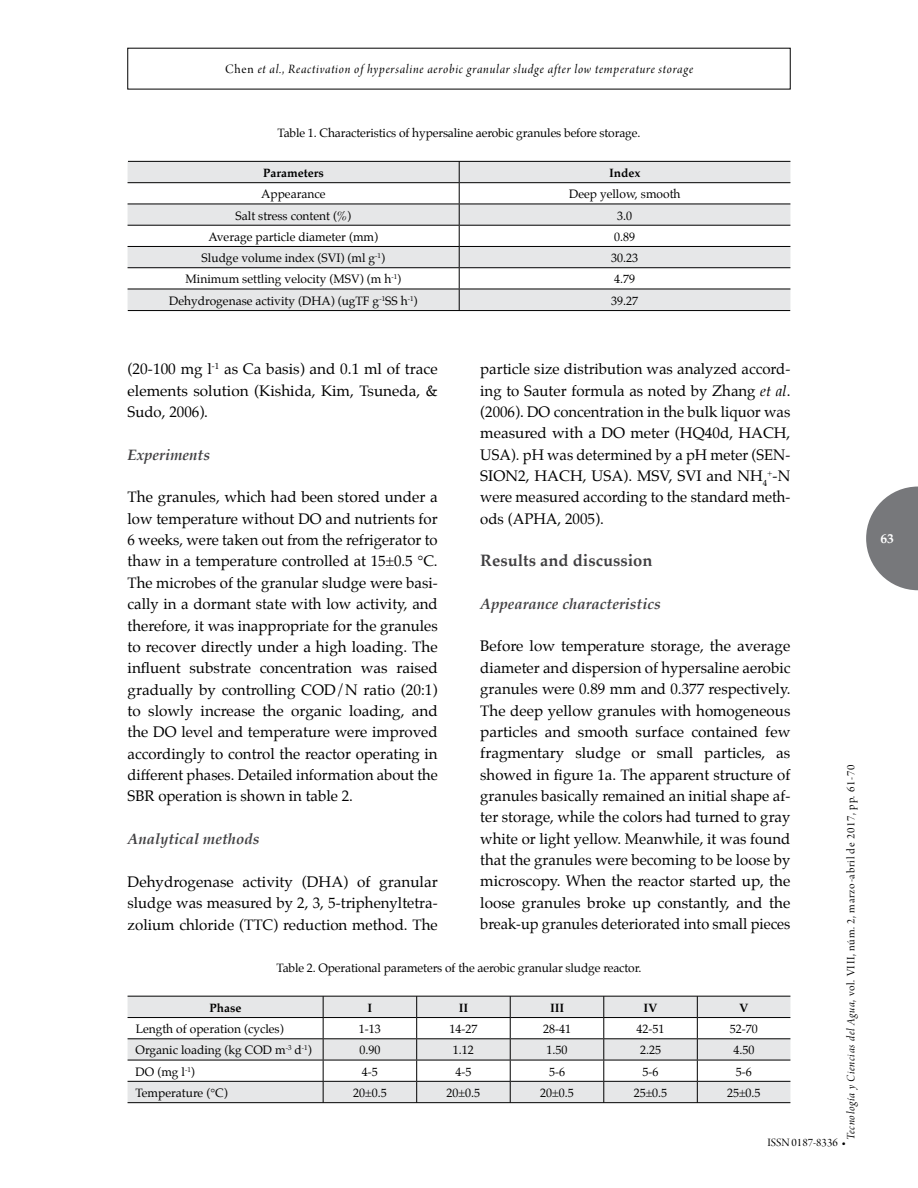
<style>
.page{position:relative;width:918px;height:1188px;background:#fff}
.page>*{position:absolute;margin:0;border:0;box-sizing:border-box;transform-origin:0 0}
.t1{font:700 16.5px "Palatino";color:#414042}
.t2{font:15px/21.3px "Palatino";color:#000;text-align:justify}
.t3{font:italic 700 15px "Palatino";color:#414042}
.t4{font:13.5px "Arno Pro Italic Display";letter-spacing:.055em;color:#000}
.t5{font:700 13.5px "Palatino";color:#fff}
.t6{font:12px "Palatino";color:#000}
.t7{font:12px "Arno Pro Display";letter-spacing:.055em;color:#000}
.t8{font:700 12px "Palatino";color:#000}
.t9{font:12px "Arno Pro Display";color:#000}
.s1{font-family:"Arno Pro Display"}
.s2{font-style:italic}
.s3{font-family:"Arno Pro Italic Display"}
.s4{font-family:"Arno Pro"}
</style>
<div class="page">
<svg style="left:866px;top:487px;width:52px;height:103px"></svg>
<svg style="left:128px;top:162px;width:662px;height:148px;fill:#e6e7e8"></svg>
<hr style="left:128px;top:182px;width:331px;height:1px;background:#000">
<hr style="left:459px;top:182px;width:331px;height:1px;background:#000">
<hr style="left:128px;top:204px;width:331px;height:1px;background:#000">
<hr style="left:459px;top:204px;width:331px;height:1px;background:#000">
<hr style="left:128px;top:225px;width:331px;height:1px;background:#000">
<hr style="left:459px;top:225px;width:331px;height:1px;background:#000">
<hr style="left:128px;top:246px;width:331px;height:1px;background:#000">
<hr style="left:459px;top:246px;width:331px;height:1px;background:#000">
<hr style="left:128px;top:267px;width:331px;height:1px;background:#000">
<hr style="left:459px;top:267px;width:331px;height:1px;background:#000">
<hr style="left:128px;top:289px;width:331px;height:1px;background:#000">
<hr style="left:459px;top:289px;width:331px;height:1px;background:#000">
<svg style="left:459px;top:162px;width:1px;height:148px"></svg>
<hr style="left:128px;top:161px;width:662px;height:1px;background:#000">
<hr style="left:128px;top:310px;width:662px;height:1px;background:#000">
<svg style="left:128px;top:997px;width:662px;height:105px;fill:#e6e7e8"></svg>
<hr style="left:128px;top:1017px;width:195px;height:1px;background:#000">
<hr style="left:323px;top:1017px;width:94px;height:1px;background:#000">
<hr style="left:417px;top:1017px;width:93px;height:1px;background:#000">
<hr style="left:510px;top:1017px;width:94px;height:1px;background:#000">
<hr style="left:604px;top:1017px;width:93px;height:1px;background:#000">
<hr style="left:697px;top:1017px;width:93px;height:1px;background:#000">
<hr style="left:128px;top:1038px;width:195px;height:1px;background:#000">
<hr style="left:323px;top:1038px;width:94px;height:1px;background:#000">
<hr style="left:417px;top:1038px;width:93px;height:1px;background:#000">
<hr style="left:510px;top:1038px;width:94px;height:1px;background:#000">
<hr style="left:604px;top:1038px;width:93px;height:1px;background:#000">
<hr style="left:697px;top:1038px;width:93px;height:1px;background:#000">
<hr style="left:128px;top:1060px;width:195px;height:1px;background:#000">
<hr style="left:323px;top:1060px;width:94px;height:1px;background:#000">
<hr style="left:417px;top:1060px;width:93px;height:1px;background:#000">
<hr style="left:510px;top:1060px;width:94px;height:1px;background:#000">
<hr style="left:604px;top:1060px;width:93px;height:1px;background:#000">
<hr style="left:697px;top:1060px;width:93px;height:1px;background:#000">
<hr style="left:128px;top:1081px;width:195px;height:1px;background:#000">
<hr style="left:323px;top:1081px;width:94px;height:1px;background:#000">
<svg style="left:323px;top:997px;width:1px;height:105px"></svg>
<hr style="left:417px;top:1081px;width:93px;height:1px;background:#000">
<svg style="left:416px;top:997px;width:1px;height:105px"></svg>
<hr style="left:510px;top:1081px;width:94px;height:1px;background:#000">
<svg style="left:510px;top:997px;width:1px;height:105px"></svg>
<hr style="left:604px;top:1081px;width:93px;height:1px;background:#000">
<svg style="left:603px;top:997px;width:1px;height:105px"></svg>
<hr style="left:697px;top:1081px;width:93px;height:1px;background:#000">
<svg style="left:697px;top:997px;width:1px;height:105px"></svg>
<hr style="left:128px;top:996px;width:662px;height:1px;background:#000">
<hr style="left:128px;top:1102px;width:662px;height:1px;background:#000">
<p class="t4" style="left:225px;top:62px;width:470px"><span class="s1">Chen</span> et al.<span class="s1">,</span> Reactivation of hypersaline aerobic granular sludge after low temperature storage</p>
<p class="t6" style="left:278px;top:123px;width:364px">Table 1. Characteristics of hypersaline aerobic granules before storage.</p>
<p class="t8" style="left:263px;top:162px;width:62px">Parameters</p>
<p class="t8" style="left:609px;top:162px;width:33px">Index</p>
<p class="t6" style="left:261px;top:184px;width:66px">Appearance</p>
<p class="t6" style="left:569px;top:184px;width:113px">Deep yellow, smooth</p>
<p class="t6" style="left:236px;top:205px;width:117px">Salt stress content (%)</p>
<p class="t6" style="left:617px;top:205px;width:16px">3.0</p>
<p class="t6" style="left:209px;top:227px;width:171px">Average particle diameter (mm)</p>
<p class="t6" style="left:614px;top:227px;width:22px">0.89</p>
<p class="t6" style="left:202px;top:248px;width:185px">Sludge volume index (SVI) (ml g<sup>-1</sup>)</p>
<p class="t6" style="left:611px;top:248px;width:28px">30.23</p>
<p class="t6" style="left:186px;top:269px;width:217px">Minimum settling velocity (MSV) (m h<sup>-1</sup>)</p>
<p class="t6" style="left:614px;top:269px;width:22px">4.79</p>
<p class="t6" style="left:169px;top:291px;width:250px">Dehydrogenase activity (DHA) (ugTF g<sup>-1</sup>SS h<sup>-1</sup>)</p>
<p class="t6" style="left:611px;top:291px;width:28px">39.27</p>
<p class="t2" style="left:128px;top:358px;width:312px">(20-100 mg l<sup>-1</sup> as Ca basis) and 0.1 ml of trace elements solution (Kishida, Kim, Tsuneda, &amp; Sudo, 2006).</p>
<p class="t3" style="left:128px;top:442px;width:84px">Experiments</p>
<p class="t2" style="left:128px;top:487px;width:312px">The granules, which had been stored under a low temperature without DO and nutrients for 6 weeks, were taken out from the refrigerator to thaw in a temperature controlled at 15±0.5 °C.<br>The microbes of the granular sludge were basi&shy;cally in a dormant state with low activity, and therefore, it was inappropriate for the granules to recover directly under a high loading. The influent substrate concentration was raised gradually by controlling COD/N ratio (20:1) to slowly increase the organic loading, and the DO level and temperature were improved accordingly to control the reactor operating in different phases. Detailed information about the SBR operation is shown in table 2.</p>
<p class="t3" style="left:128px;top:827px;width:134px">Analytical methods</p>
<p class="t2" style="left:128px;top:871px;width:312px">Dehydrogenase activity (DHA) of granular sludge was measured by 2, 3, 5-triphenyltetra&shy;zolium chloride (TTC) reduction method. The</p>
<p class="t2" style="left:480px;top:358px;width:312px">particle size distribution was analyzed accord&shy;ing to Sauter formula as noted by Zhang <span class="s2">et al</span>. (2006). DO concentration in the bulk liquor was measured with a DO meter (HQ40d, HACH, USA). pH was determined by a pH meter (SEN-SION2, HACH, USA). MSV, SVI and NH<sub>4</sub><sup>+</sup>-N were measured according to the standard meth&shy;ods (APHA, 2005).</p>
<p class="t1" style="left:480px;top:546px;width:174px">Results and discussion</p>
<p class="t3" style="left:480px;top:591px;width:182px">Appearance characteristics</p>
<p class="t2" style="left:480px;top:636px;width:312px">Before low temperature storage, the average diameter and dispersion of hypersaline aerobic granules were 0.89 mm and 0.377 respectively.<br>The deep yellow granules with homogeneous particles and smooth surface contained few fragmentary sludge or small particles, as showed in figure 1a. The apparent structure of granules basically remained an initial shape af&shy;ter storage, while the colors had turned to gray white or light yellow. Meanwhile, it was found that the granules were becoming to be loose by microscopy. When the reactor started up, the loose granules broke up constantly, and the break-up granules deteriorated into small pieces</p>
<p class="t7" style="left:845px;top:1140px;width:377px;rotate:-90deg"><span class="s3">Tecnología y Ciencias del Agua</span>, vol. VIII, núm. 2, marzo-abril de 2017, pp. 61-70</p>
<p class="t6" style="left:277px;top:958px;width:366px">Table 2. Operational parameters of the aerobic granular sludge reactor.</p>
<p class="t8" style="left:209px;top:997px;width:33px">Phase</p>
<p class="t8" style="left:368px;top:997px;width:6px">I</p>
<p class="t8" style="left:459px;top:997px;width:11px">II</p>
<p class="t8" style="left:550px;top:997px;width:16px">III</p>
<p class="t8" style="left:644px;top:997px;width:16px">IV</p>
<p class="t8" style="left:739px;top:997px;width:11px">V</p>
<p class="t6" style="left:136px;top:1019px;width:150px">Length of operation (cycles)</p>
<p class="t6" style="left:359px;top:1019px;width:23px">1-13</p>
<p class="t6" style="left:449px;top:1019px;width:29px">14-27</p>
<p class="t6" style="left:543px;top:1019px;width:29px">28-41</p>
<p class="t6" style="left:637px;top:1019px;width:29px">42-51</p>
<p class="t6" style="left:730px;top:1019px;width:29px">52-70</p>
<p class="t6" style="left:136px;top:1040px;width:178px">Organic loading (kg COD m<sup>-3</sup> d<sup>-1</sup>)</p>
<p class="t6" style="left:359px;top:1040px;width:22px">0.90</p>
<p class="t6" style="left:453px;top:1040px;width:22px">1.12</p>
<p class="t6" style="left:547px;top:1040px;width:22px">1.50</p>
<p class="t6" style="left:640px;top:1040px;width:22px">2.25</p>
<p class="t6" style="left:733px;top:1040px;width:22px">4.50</p>
<p class="t6" style="left:136px;top:1062px;width:61px">DO (mg l<sup>-1</sup>)</p>
<p class="t6" style="left:362px;top:1062px;width:17px">4-5</p>
<p class="t6" style="left:455px;top:1062px;width:17px">4-5</p>
<p class="t6" style="left:549px;top:1062px;width:17px">5-6</p>
<p class="t6" style="left:643px;top:1062px;width:17px">5-6</p>
<p class="t6" style="left:736px;top:1062px;width:17px">5-6</p>
<p class="t6" style="left:136px;top:1083px;width:94px">Temperature (°C)</p>
<p class="t6" style="left:353px;top:1083px;width:35px">20±0.5</p>
<p class="t6" style="left:447px;top:1083px;width:35px">20±0.5</p>
<p class="t6" style="left:540px;top:1083px;width:35px">20±0.5</p>
<p class="t6" style="left:634px;top:1083px;width:35px">25±0.5</p>
<p class="t6" style="left:727px;top:1083px;width:35px">25±0.5</p>
<p class="t9" style="left:768px;top:1136px;width:80px">ISSN 0187-8336 <span class="s4">•</span></p>
<p class="t5" style="left:880px;top:526px;width:15px">63</p>
</div>
